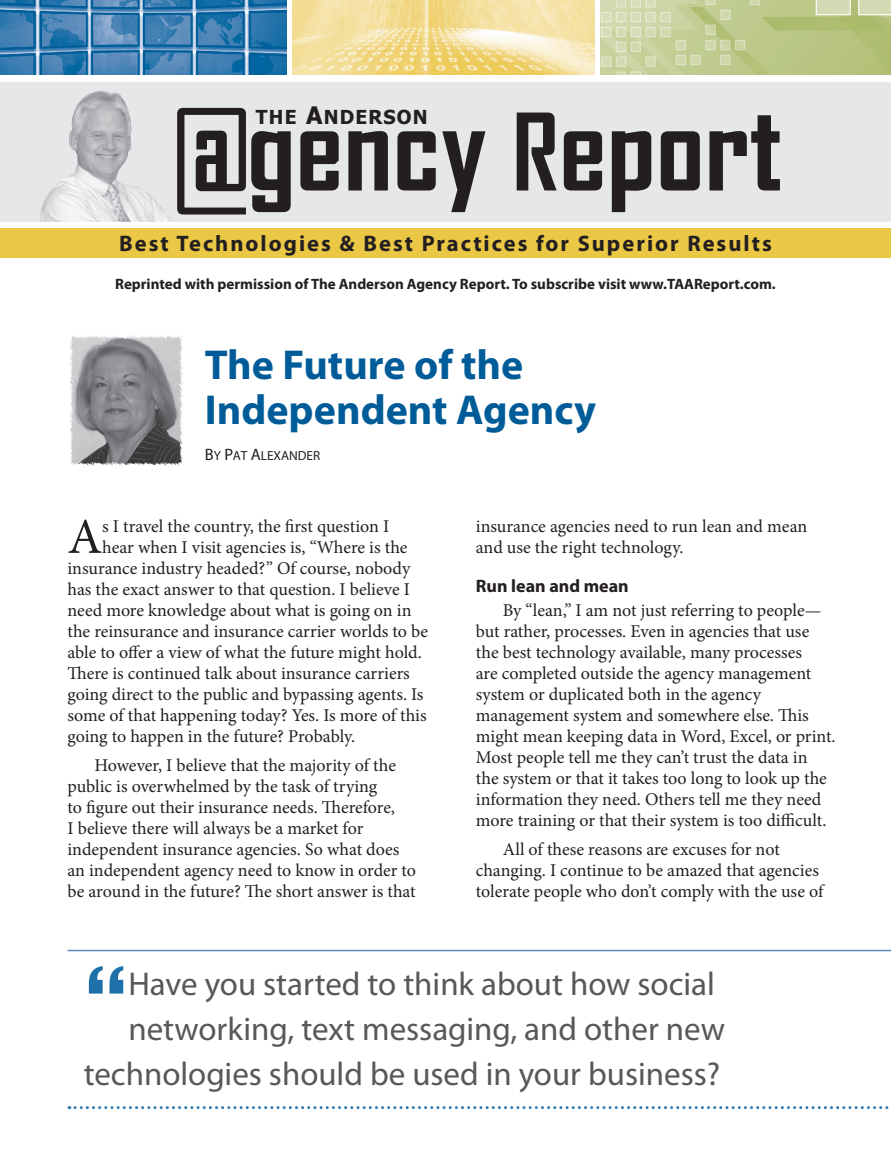
<style>
.page{position:relative;width:891px;height:1161px;background:#fff}
.page>*{position:absolute;margin:0;border:0;box-sizing:border-box;transform-origin:0 0}
.t1{font:700 120px "Agency FB";color:#231f20}
.pullquote_front{font:700 95.25px "Lucida Bright";color:#1e70a8}
.Body_Out{font:50.25px "Minion Pro";color:#231f20}
.Article_Title{font:700 42px/45px "Myriad Pro";color:#005c98}
.pullquote_front-2{font:33px "Myriad Pro";color:#57585a}
.t2{font:700 22.5px "Myriad Pro";letter-spacing:.09em;color:#231f20}
.t3{font:700 19.2px "Tahoma";letter-spacing:.065em;color:#231f20}
.Body_Text{font:18px/21px "Minion Pro";letter-spacing:-.005em;color:#231f20}
.Body_Out-2{font:18px "Minion Pro";letter-spacing:-.005em;color:#231f20}
.Body_Subhead{font:700 18px "Myriad Pro";color:#231f20}
.Body_sans_10{font:700 15px "Myriad Pro";color:#231f20}
.Byline{font:13.2px "Myriad Pro";color:#231f20}
.s1{font-size:24px}
.s2{font-size:139.5px}
.s3{font-size:102px}
.s4{font-size:16.5px}
</style>
<div class="page">
<div style="left:0;top:82px;width:891px;height:140px;background:#e6e7e9"></div>
<svg style="left:292px;top:0;width:6px;height:75px"></svg>
<div style="left:0;top:228px;width:891px;height:30px;background:#ebc746"></div>
<img style="left:0;top:0;width:286px;height:74px">
<hr style="left:68px;top:950px;width:823px;height:1px;background:#578aba">
<svg style="left:69px;top:949px;width:822px;height:161px"></svg>
<img style="left:40px;top:91px;width:132px;height:131px">
<img style="left:69px;top:335px;width:114px;height:131px">
<img style="left:293px;top:0;width:302px;height:74px">
<img style="left:601px;top:0;width:290px;height:74px">
<p class="t3" style="left:256px;top:103px;width:173px">THE <span class="s1">A</span>NDERSON</p>
<p class="t1" style="left:171px;top:71px;width:613px"><span class="s2">@</span>gency <span class="s3">R</span>eport</p>
<p class="t2" style="left:119px;top:229px;width:654px">Best Technologies &amp; Best Practices for Superior Results</p>
<p class="Body_sans_10" style="left:115px;top:274px;width:662px">Reprinted with permission of The Anderson Agency Report. To subscribe visit www.TAAReport.com.</p>
<p class="Article_Title" style="left:205px;top:341px;width:393px">The Future of the<br>Independent Agency</p>
<p class="Byline" style="left:205px;top:447px;width:117px"><span class="s4">B</span>y <span class="s4">P</span>at <span class="s4">A</span>lexander</p>
<p class="Body_Out" style="left:68px;top:503px;width:36px">A</p>
<p class="Body_Out-2" style="left:102px;top:514px;width:288px">s I travel the country, the first question I</p>
<p class="Body_Out-2" style="left:102px;top:535px;width:307px">hear when I visit agencies is, “Where is the</p>
<p class="Body_Out-2" style="left:68px;top:556px;width:344px">insurance industry headed?” Of course, nobody</p>
<p class="Body_Out-2" style="left:68px;top:577px;width:344px">has the exact answer to that question. I believe I</p>
<p class="Body_Out-2" style="left:68px;top:598px;width:346px">need more knowledge about what is going on in</p>
<p class="Body_Out-2" style="left:68px;top:619px;width:362px">the reinsurance and insurance carrier worlds to be</p>
<p class="Body_Out-2" style="left:68px;top:640px;width:356px">able to offer a view of what the future might hold.</p>
<p class="Body_Out-2" style="left:68px;top:661px;width:344px">There is continued talk about insurance carriers</p>
<p class="Body_Out-2" style="left:68px;top:682px;width:358px">going direct to the public and bypassing agents. Is</p>
<p class="Body_Out-2" style="left:68px;top:703px;width:361px">some of that happening today? Yes. Is more of this</p>
<p class="Body_Out-2" style="left:68px;top:724px;width:289px">going to happen in the future? Probably.</p>
<p class="Body_Text" style="left:68px;top:755px;width:350px;text-indent:27px">However, I believe that the majority of the public is overwhelmed by the task of trying<br>to figure out their insurance needs. Therefore,<br>I believe there will always be a market for independent insurance agencies. So what does an independent agency need to know in order to be around in the future? The short answer is that</p>
<p class="Body_Text" style="left:476px;top:516px;width:333px">insurance agencies need to run lean and mean and use the right technology.</p>
<p class="Body_Subhead" style="left:476px;top:574px;width:154px">Run lean and mean</p>
<p class="Body_Text" style="left:476px;top:600px;width:361px;text-indent:27px">By “lean,” I am not just referring to people— but rather, processes. Even in agencies that use the best technology available, many processes<br>are completed outside the agency management system or duplicated both in the agency management system and somewhere else. This might mean keeping data in Word, Excel, or print.<br>Most people tell me they can’t trust the data in<br>the system or that it takes too long to look up the information they need. Others tell me they need more training or that their system is too difficult.</p>
<p class="Body_Text" style="left:476px;top:839px;width:349px;text-indent:27px">All of these reasons are excuses for not changing. I continue to be amazed that agencies tolerate people who don’t comply with the use of</p>
<p class="pullquote_front" style="left:84px;top:951px;width:46px">“</p>
<p class="pullquote_front-2" style="left:128px;top:963px;width:588px">Have you started to think about how social</p>
<p class="pullquote_front-2" style="left:128px;top:1008px;width:598px">networking, text messaging, and other new</p>
<p class="pullquote_front-2" style="left:84px;top:1053px;width:638px">technologies should be used in your business?</p>
</div>
